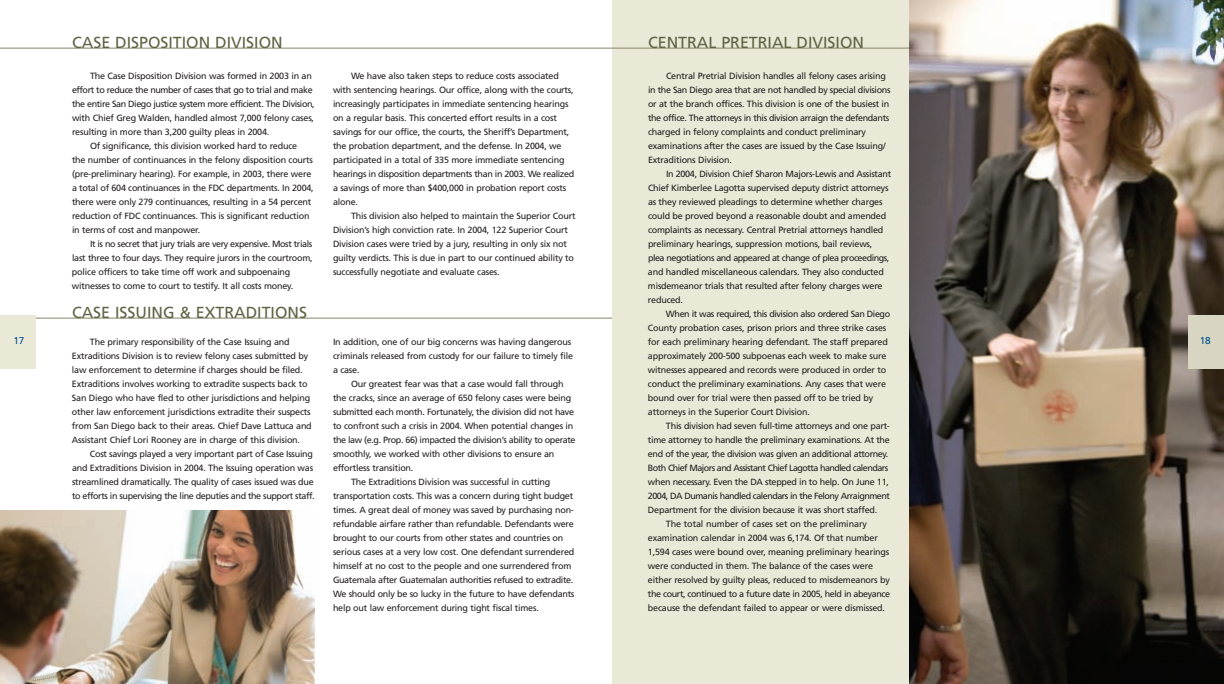
<style>
.page{position:relative;width:1224px;height:684px;background:#fff}
.page>*{position:absolute;margin:0;border:0;box-sizing:border-box;transform-origin:0 0}
.t1{font:16px "Frutiger";color:#5f6343}
.t2{font:10px "Frutiger";color:#00538d}
.t3{font:9px/14px "Frutiger";letter-spacing:-.02em;color:#231f20}
.t4{font:9px "Frutiger";letter-spacing:-.045em;color:#231f20}
.t5{font:9px "Frutiger";letter-spacing:-.04em;color:#231f20}
.t6{font:9px "Frutiger";letter-spacing:-.06em;color:#231f20}
.t7{font:9px "Frutiger";letter-spacing:-.055em;color:#231f20}
</style>
<div class="page">
<div style="left:612px;top:0;width:612px;height:684px;background:#eae8d7"></div>
<img style="left:0;top:510px;width:315px;height:174px">
<hr style="left:0;top:48px;width:612px;height:1px;background:#89846a">
<hr style="left:0;top:318px;width:612px;height:1px;background:#89846a">
<hr style="left:612px;top:48px;width:612px;height:1px;background:#89846a">
<div style="left:0;top:315px;width:36px;height:54px;background:#eae8d7"></div>
<img style="left:909px;top:0;width:315px;height:684px">
<div style="left:1188px;top:315px;width:36px;height:54px;background:#d8d6c2"></div>
<h1 class="t1" style="left:72px;top:36px;width:212px">CASE DISPOSITION DIVISION</h1>
<h1 class="t1" style="left:648px;top:36px;width:218px">CENTRAL PRETRIAL DIVISION</h1>
<p class="t3" style="left:648px;top:69px;width:244px;text-indent:18px">Central Pretrial Division handles all felony cases arising in the San Diego area that are not handled by special divisions or at the branch offices. This division is one of the busiest in the office. The attorneys in this division arraign the defendants charged in felony complaints and conduct preliminary examinations after the cases are issued by the Case Issuing/ Extraditions Division.</p>
<p class="t3" style="left:648px;top:167px;width:245px;text-indent:18px">In 2004, Division Chief Sharon Majors-Lewis and Assistant Chief Kimberlee Lagotta supervised deputy district attorneys as they reviewed pleadings to determine whether charges could be proved beyond a reasonable doubt and amended complaints as necessary. Central Pretrial attorneys handled preliminary hearings, suppression motions, bail reviews, plea negotiations and appeared at change of plea proceedings, and handled miscellaneous calendars. They also conducted misdemeanor trials that resulted after felony charges were reduced.</p>
<p class="t3" style="left:648px;top:307px;width:244px;text-indent:18px">When it was required, this division also ordered San Diego County probation cases, prison priors and three strike cases for each preliminary hearing defendant. The staff prepared approximately 200-500 subpoenas each week to make sure witnesses appeared and records were produced in order to conduct the preliminary examinations. Any cases that were bound over for trial were then passed off to be tried by attorneys in the Superior Court Division.</p>
<p class="t3" style="left:666px;top:419px;width:225px">This division had seven full-time attorneys and one part-</p>
<p class="t3" style="left:648px;top:433px;width:243px">time attorney to handle the preliminary examinations. At the</p>
<p class="t5" style="left:648px;top:450px;width:242px">end of the year, the division was given an additional attorney.</p>
<p class="t6" style="left:648px;top:464px;width:242px">Both Chief Majors and Assistant Chief Lagotta handled calendars</p>
<p class="t3" style="left:648px;top:475px;width:242px">when necessary. Even the DA stepped in to help. On June 11,</p>
<p class="t7" style="left:648px;top:492px;width:243px">2004, DA Dumanis handled calendars in the Felony Arraignment</p>
<p class="t3" style="left:648px;top:503px;width:231px">Department for the division because it was short staffed.</p>
<p class="t3" style="left:666px;top:517px;width:202px">The total number of cases set on the preliminary</p>
<p class="t3" style="left:648px;top:531px;width:231px">examination calendar in 2004 was 6,174. Of that number</p>
<p class="t3" style="left:648px;top:545px;width:243px">1,594 cases were bound over, meaning preliminary hearings</p>
<p class="t3" style="left:648px;top:559px;width:227px">were conducted in them. The balance of the cases were</p>
<p class="t3" style="left:648px;top:573px;width:243px">either resolved by guilty pleas, reduced to misdemeanors by</p>
<p class="t4" style="left:648px;top:590px;width:244px">the court, continued to a future date in 2005, held in abeyance</p>
<p class="t3" style="left:648px;top:601px;width:239px">because the defendant failed to appear or were dismissed.</p>
<p class="t3" style="left:90px;top:69px;width:223px">The Case Disposition Division was formed in 2003 in an</p>
<p class="t4" style="left:72px;top:86px;width:242px">effort to reduce the number of cases that go to trial and make</p>
<p class="t4" style="left:72px;top:100px;width:244px">the entire San Diego justice system more efficient. The Division,</p>
<p class="t3" style="left:72px;top:111px;width:244px">with Chief Greg Walden, handled almost 7,000 felony cases,</p>
<p class="t3" style="left:72px;top:125px;width:199px">resulting in more than 3,200 guilty pleas in 2004.</p>
<p class="t3" style="left:90px;top:139px;width:209px">Of significance, this division worked hard to reduce</p>
<p class="t3" style="left:72px;top:153px;width:243px">the number of continuances in the felony disposition courts</p>
<p class="t3" style="left:72px;top:167px;width:241px">(pre-preliminary hearing). For example, in 2003, there were</p>
<p class="t3" style="left:72px;top:181px;width:243px">a total of 604 continuances in the FDC departments. In 2004,</p>
<p class="t3" style="left:72px;top:195px;width:241px">there were only 279 continuances, resulting in a 54 percent</p>
<p class="t3" style="left:72px;top:209px;width:239px">reduction of FDC continuances. This is significant reduction</p>
<p class="t3" style="left:72px;top:223px;width:130px">in terms of cost and manpower.</p>
<p class="t4" style="left:90px;top:240px;width:224px">It is no secret that jury trials are very expensive. Most trials</p>
<p class="t3" style="left:72px;top:251px;width:242px">last three to four days. They require jurors in the courtroom,</p>
<p class="t3" style="left:72px;top:265px;width:220px">police officers to take time off work and subpoenaing</p>
<p class="t3" style="left:72px;top:279px;width:223px">witnesses to come to court to testify. It all costs money.</p>
<p class="t3" style="left:333px;top:69px;width:243px;text-indent:18px">We have also taken steps to reduce costs associated with sentencing hearings. Our office, along with the courts, increasingly participates in immediate sentencing hearings on a regular basis. This concerted effort results in a cost savings for our office, the courts, the Sheriff’s Department, the probation department, and the defense. In 2004, we participated in a total of 335 more immediate sentencing hearings in disposition departments than in 2003. We realized a savings of more than $400,000 in probation report costs alone.</p>
<p class="t3" style="left:333px;top:209px;width:244px;text-indent:18px">This division also helped to maintain the Superior Court Division’s high conviction rate. In 2004, 122 Superior Court Division cases were tried by a jury, resulting in only six not guilty verdicts. This is due in part to our continued ability to successfully negotiate and evaluate cases.</p>
<h1 class="t1" style="left:72px;top:306px;width:237px">CASE ISSUING &amp; EXTRADITIONS</h1>
<p class="t2" style="left:14px;top:337px;width:12px">17</p>
<p class="t2" style="left:1200px;top:337px;width:12px">18</p>
<p class="t3" style="left:333px;top:335px;width:242px">In addition, one of our big concerns was having dangerous criminals released from custody for our failure to timely file a case.</p>
<p class="t3" style="left:351px;top:377px;width:214px">Our greatest fear was that a case would fall through</p>
<p class="t3" style="left:333px;top:391px;width:240px">the cracks, since an average of 650 felony cases were being</p>
<p class="t3" style="left:333px;top:405px;width:243px">submitted each month. Fortunately, the division did not have</p>
<p class="t3" style="left:333px;top:419px;width:242px">to confront such a crisis in 2004. When potential changes in</p>
<p class="t4" style="left:333px;top:436px;width:244px">the law (e.g. Prop. 66) impacted the division’s ability to operate</p>
<p class="t3" style="left:333px;top:447px;width:223px">smoothly, we worked with other divisions to ensure an</p>
<p class="t3" style="left:333px;top:461px;width:82px">effortless transition.</p>
<p class="t3" style="left:351px;top:475px;width:201px">The Extraditions Division was successful in cutting</p>
<p class="t3" style="left:333px;top:489px;width:242px">transportation costs. This was a concern during tight budget</p>
<p class="t3" style="left:333px;top:503px;width:242px">times. A great deal of money was saved by purchasing non-</p>
<p class="t3" style="left:333px;top:517px;width:242px">refundable airfare rather than refundable. Defendants were</p>
<p class="t3" style="left:333px;top:531px;width:232px">brought to our courts from other states and countries on</p>
<p class="t3" style="left:333px;top:545px;width:243px">serious cases at a very low cost. One defendant surrendered</p>
<p class="t3" style="left:333px;top:559px;width:240px">himself at no cost to the people and one surrendered from</p>
<p class="t5" style="left:333px;top:576px;width:242px">Guatemala after Guatemalan authorities refused to extradite.</p>
<p class="t3" style="left:333px;top:587px;width:243px">We should only be so lucky in the future to have defendants</p>
<p class="t3" style="left:333px;top:601px;width:207px">help out law enforcement during tight fiscal times.</p>
<p class="t3" style="left:72px;top:335px;width:241px;text-indent:18px">The primary responsibility of the Case Issuing and Extraditions Division is to review felony cases submitted by law enforcement to determine if charges should be filed.<br>Extraditions involves working to extradite suspects back to San Diego who have fled to other jurisdictions and helping other law enforcement jurisdictions extradite their suspects from San Diego back to their areas. Chief Dave Lattuca and Assistant Chief Lori Rooney are in charge of this division.</p>
<p class="t3" style="left:72px;top:447px;width:244px;text-indent:18px">Cost savings played a very important part of Case Issuing and Extraditions Division in 2004. The Issuing operation was streamlined dramatically. The quality of cases issued was due to efforts in supervising the line deputies and the support staff.</p>
</div>
